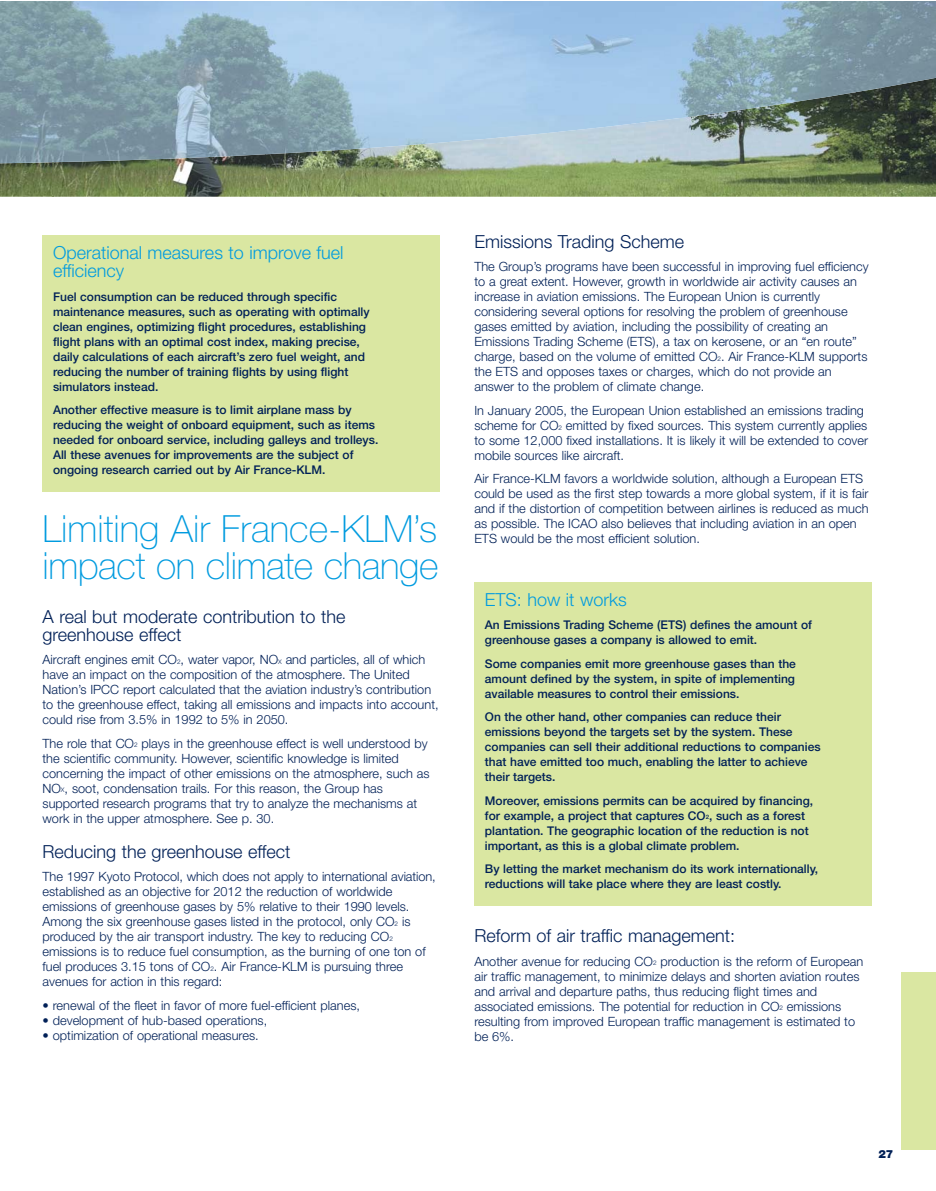
<style>
.page{position:relative;width:936px;height:1191px;background:#fff}
.page>*{position:absolute;margin:0;border:0;box-sizing:border-box;transform-origin:0 0}
.t1{font:100 37.5px/37.5px "Helvetica Neue";letter-spacing:-.01em;color:#009bdf}
.t2{font:300 18px/18px "Helvetica Neue";color:#002057}
.t3{font:300 18px/18px "Helvetica Neue";color:#009bdf}
.t4{font:300 12.75px/15px "Helvetica Neue";color:#002057}
.t5{font:500 12px/15px "Helvetica Neue";color:#002057}
.t6{font:900 11.25px "Helvetica Neue";color:#002057}
.s1{font-size:6.3px}
.s2{font-size:6px}
</style>
<div class="page">
<img style="left:0;top:163px;width:53px;height:34px">
<img style="left:690px;top:118px;width:245px;height:79px">
<img style="left:265px;top:118px;width:425px;height:79px">
<img style="left:53px;top:163px;width:212px;height:34px">
<img style="left:0;top:1px;width:318px;height:162px">
<img style="left:318px;top:1px;width:319px;height:151px">
<img style="left:636px;top:1px;width:299px;height:117px">
<img style="left:636px;top:117px;width:52px;height:7px">
<div style="left:901px;top:972px;width:34px;height:177px;background:#dae7a2"></div>
<div style="left:474px;top:582px;width:398px;height:323px;background:#dae7a2"></div>
<div style="left:43px;top:236px;width:397px;height:256px;background:#dae7a2"></div>
<h2 class="t3" style="left:53px;top:245px;width:292px">Operational measures to improve fuel efficiency</h2>
<p class="t5" style="left:53px;top:290px;width:318px">Fuel consumption can be reduced through specific maintenance measures, such as operating with optimally clean engines, optimizing flight procedures, establishing flight plans with an optimal cost index, making precise, daily calculations of each aircraft’s zero fuel weight, and reducing the number of training flights by using flight simulators instead.</p>
<p class="t5" style="left:53px;top:403px;width:327px">Another effective measure is to limit airplane mass by reducing the weight of onboard equipment, such as items needed for onboard service, including galleys and trolleys.<br>All these avenues for improvements are the subject of ongoing research carried out by Air France-KLM.</p>
<h1 class="t1" style="left:43px;top:513px;width:397px">Limiting Air France-KLM’s impact on climate change</h1>
<h2 class="t2" style="left:43px;top:609px;width:304px">A real but moderate contribution to the greenhouse effect</h2>
<p class="t4" style="left:43px;top:653px;width:397px">Aircraft engines emit CO<span class="s1">2</span>, water vapor, NO<span class="s1">X</span> and particles, all of which have an impact on the composition of the atmosphere. The United Nation’s IPCC report calculated that the aviation industry’s contribution to the greenhouse effect, taking all emissions and impacts into account, could rise from 3.5% in 1992 to 5% in 2050.</p>
<p class="t4" style="left:43px;top:736px;width:388px">The role that CO<span class="s1">2</span> plays in the greenhouse effect is well understood by the scientific community. However, scientific knowledge is limited concerning the impact of other emissions on the atmosphere, such as NO<span class="s1">X</span>, soot, condensation trails. For this reason, the Group has supported research programs that try to analyze the mechanisms at work in the upper atmosphere. See p. 30.</p>
<h2 class="t2" style="left:43px;top:844px;width:249px">Reducing the greenhouse effect</h2>
<p class="t4" style="left:43px;top:870px;width:395px">The 1997 Kyoto Protocol, which does not apply to international aviation, established as an objective for 2012 the reduction of worldwide emissions of greenhouse gases by 5% relative to their 1990 levels.<br>Among the six greenhouse gases listed in the protocol, only CO<span class="s1">2</span> is produced by the air transport industry. The key to reducing CO<span class="s1">2 </span>emissions is to reduce fuel consumption, as the burning of one ton of fuel produces 3.15 tons of CO<span class="s1">2</span>. Air France-KLM is pursuing three avenues for action in this regard:</p>
<p class="t4" style="left:43px;top:999px;width:319px">• renewal of the fleet in favor of more fuel-efficient planes,</p>
<p class="t4" style="left:43px;top:1014px;width:226px">• development of hub-based operations,</p>
<p class="t4" style="left:43px;top:1029px;width:218px">• optimization of operational measures.</p>
<h2 class="t2" style="left:474px;top:234px;width:211px">Emissions Trading Scheme</h2>
<p class="t4" style="left:474px;top:260px;width:395px">The Group’s programs have been successful in improving fuel efficiency to a great extent. However, growth in worldwide air activity causes an increase in aviation emissions. The European Union is currently considering several options for resolving the problem of greenhouse gases emitted by aviation, including the possibility of creating an Emissions Trading Scheme (ETS), a tax on kerosene, or an “en route” charge, based on the volume of emitted CO<span class="s1">2</span>. Air France-KLM supports the ETS and opposes taxes or charges, which do not provide an answer to the problem of climate change.</p>
<p class="t4" style="left:474px;top:404px;width:395px">In January 2005, the European Union established an emissions trading scheme for CO<span class="s1">2</span> emitted by fixed sources. This system currently applies to some 12,000 fixed installations. It is likely it will be extended to cover mobile sources like aircraft.</p>
<p class="t4" style="left:474px;top:472px;width:395px">Air France-KLM favors a worldwide solution, although a European ETS could be used as the first step towards a more global system, if it is fair and if the distortion of competition between airlines is reduced as much as possible. The ICAO also believes that including aviation in an open ETS would be the most efficient solution.</p>
<h2 class="t3" style="left:485px;top:592px;width:143px">ETS: how it works</h2>
<p class="t5" style="left:485px;top:618px;width:328px">An Emissions Trading Scheme (ETS) defines the amount of greenhouse gases a company is allowed to emit.</p>
<p class="t5" style="left:485px;top:657px;width:312px;text-align:justify">Some companies emit more greenhouse gases than the amount defined by the system, in spite of implementing available measures to control their emissions.</p>
<p class="t5" style="left:485px;top:710px;width:337px">On the other hand, other companies can reduce their emissions beyond the targets set by the system. These companies can sell their additional reductions to companies that have emitted too much, enabling the latter to achieve their targets.</p>
<p class="t5" style="left:485px;top:794px;width:330px">Moreover, emissions permits can be acquired by financing, for example, a project that captures CO<span class="s2">2</span>, such as a forest plantation. The geographic location of the reduction is not important, as this is a global climate problem.</p>
<p class="t5" style="left:485px;top:862px;width:335px">By letting the market mechanism do its work internationally, reductions will take place where they are least costly.</p>
<h2 class="t2" style="left:474px;top:928px;width:262px">Reform of air traffic management:</h2>
<p class="t4" style="left:474px;top:954px;width:390px">Another avenue for reducing CO<span class="s1">2</span> production is the reform of European air traffic management, to minimize delays and shorten aviation routes and arrival and departure paths, thus reducing flight times and associated emissions. The potential for reduction in CO<span class="s1">2</span> emissions resulting from improved European traffic management is estimated to be 6%.</p>
<p class="t6" style="left:878px;top:1149px;width:17px">27</p>
</div>
